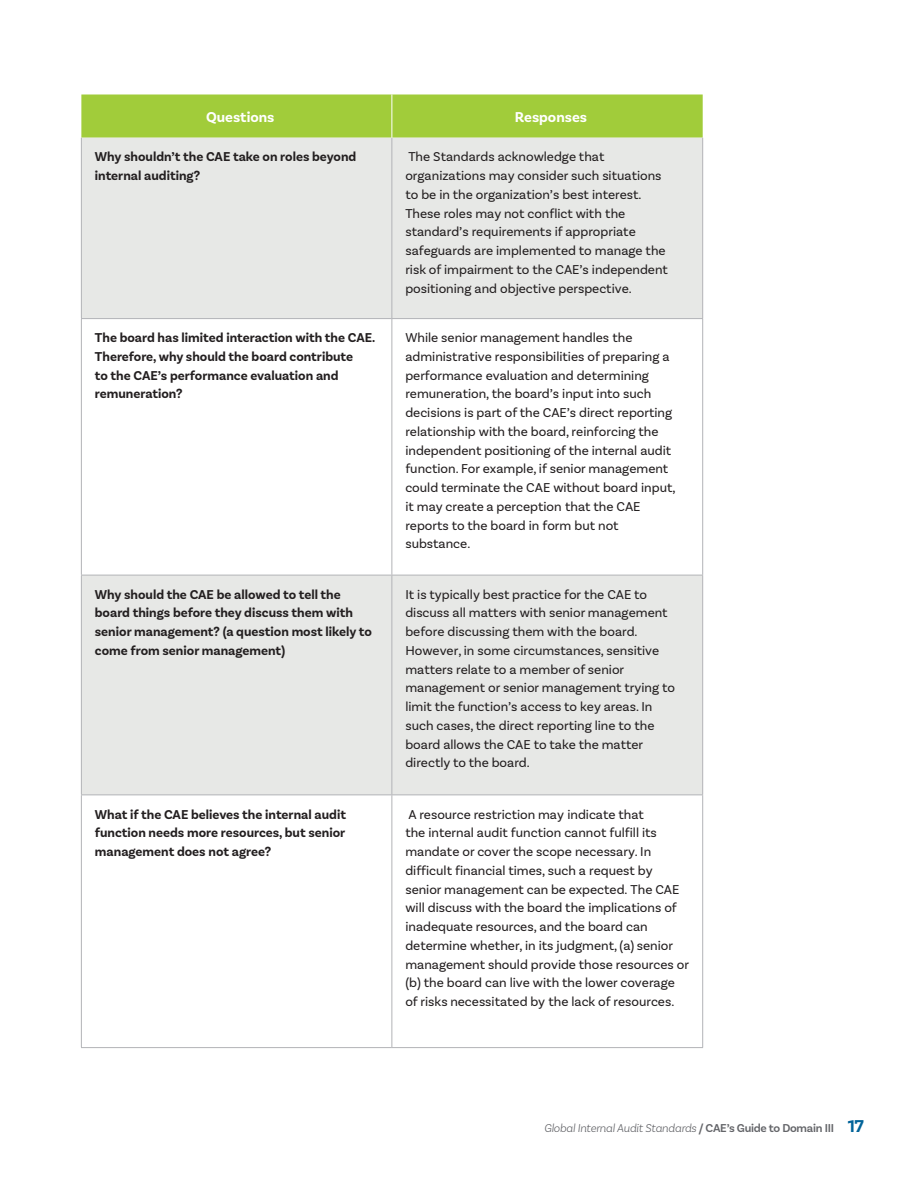
<style>
.page{position:relative;width:918px;height:1188px;background:#fff}
.page>*{position:absolute;margin:0;border:0;box-sizing:border-box;transform-origin:0 0}
.t1{font:700 15px "Basic Sans";color:#fff}
.t2{font:13.5px/18.8px "Basic Sans";color:#231f20}
.t3{font:700 13.5px/18.8px "Basic Sans";color:#231f20}
.t4{font:italic 300 12px "Basic Sans";letter-spacing:-.02em;color:#646569}
.s1{font-weight:600;font-style:normal}
.s2{font-weight:700;font-style:normal;font-size:18px;color:#016399}
</style>
<div class="page">
<div style="left:81px;top:94px;width:622px;height:44px;background:#a1cc3a"></div>
<svg style="left:82px;top:138px;width:620px;height:657px;fill:#e7e8e6"></svg>
<hr style="left:81px;top:138px;width:1px;height:180px;background:#b2b3b7">
<hr style="left:392px;top:138px;width:1px;height:180px;background:#b2b3b7">
<hr style="left:702px;top:138px;width:1px;height:180px;background:#b2b3b7">
<hr style="left:81px;top:795px;width:1px;height:252px;background:#b2b3b7">
<hr style="left:392px;top:795px;width:1px;height:252px;background:#b2b3b7">
<hr style="left:702px;top:795px;width:1px;height:252px;background:#b2b3b7">
<hr style="left:392px;top:94px;width:1px;height:44px;background:#fff">
<hr style="left:81px;top:318px;width:311px;height:1px;background:#b2b3b7">
<hr style="left:81px;top:319px;width:1px;height:256px;background:#b2b3b7">
<hr style="left:392px;top:318px;width:311px;height:1px;background:#b2b3b7">
<hr style="left:392px;top:319px;width:1px;height:256px;background:#b2b3b7">
<hr style="left:702px;top:319px;width:1px;height:256px;background:#b2b3b7">
<hr style="left:81px;top:1047px;width:311px;height:1px;background:#b2b3b7">
<hr style="left:392px;top:1047px;width:311px;height:1px;background:#b2b3b7">
<hr style="left:81px;top:575px;width:311px;height:1px;background:#b2b3b7">
<hr style="left:81px;top:575px;width:1px;height:220px;background:#b2b3b7">
<hr style="left:392px;top:575px;width:311px;height:1px;background:#b2b3b7">
<hr style="left:392px;top:575px;width:1px;height:220px;background:#b2b3b7">
<hr style="left:702px;top:575px;width:1px;height:220px;background:#b2b3b7">
<hr style="left:81px;top:795px;width:311px;height:1px;background:#b2b3b7">
<hr style="left:392px;top:795px;width:311px;height:1px;background:#b2b3b7">
<p class="t1" style="left:206px;top:108px;width:70px">Questions</p>
<p class="t1" style="left:515px;top:108px;width:74px">Responses</p>
<p class="t3" style="left:95px;top:148px;width:263px">Why shouldn’t the CAE take on roles beyond internal auditing?</p>
<p class="t2" style="left:405px;top:147px;width:264px">The Standards acknowledge that organizations may consider such situations to be in the organization’s best interest.<br>These roles may not conflict with the standard’s requirements if appropriate safeguards are implemented to manage the risk of impairment to the CAE’s independent positioning and objective perspective.</p>
<p class="t3" style="left:95px;top:328px;width:282px">The board has limited interaction with the CAE.<br>Therefore, why should the board contribute<br>to the CAE’s performance evaluation and remuneration?</p>
<p class="t2" style="left:405px;top:328px;width:272px">While senior management handles the administrative responsibilities of preparing a performance evaluation and determining remuneration, the board’s input into such decisions is part of the CAE’s direct reporting relationship with the board, reinforcing the independent positioning of the internal audit function. For example, if senior management could terminate the CAE without board input, it may create a perception that the CAE reports to the board in form but not substance.</p>
<p class="t3" style="left:95px;top:585px;width:279px">Why should the CAE be allowed to tell the board things before they discuss them with senior management? (a question most likely to come from senior management)</p>
<p class="t2" style="left:405px;top:585px;width:271px">It is typically best practice for the CAE to discuss all matters with senior management before discussing them with the board.<br>However, in some circumstances, sensitive matters relate to a member of senior management or senior management trying to limit the function’s access to key areas. In such cases, the direct reporting line to the board allows the CAE to take the matter directly to the board.</p>
<p class="t3" style="left:95px;top:805px;width:253px;text-align:justify">What if the CAE believes the internal audit function needs more resources, but senior management does not agree?</p>
<p class="t2" style="left:405px;top:805px;width:285px">A resource restriction may indicate that<br>the internal audit function cannot fulfill its mandate or cover the scope necessary. In difficult financial times, such a request by senior management can be expected. The CAE will discuss with the board the implications of inadequate resources, and the board can determine whether, in its judgment, (a) senior management should provide those resources or (b) the board can live with the lower coverage of risks necessitated by the lack of resources.</p>
<p class="t4" style="left:544px;top:1120px;width:321px">Global Internal Audit Standards <span class="s1">/ CAE’s Guide to Domain III</span> <span class="s2">17</span></p>
</div>
